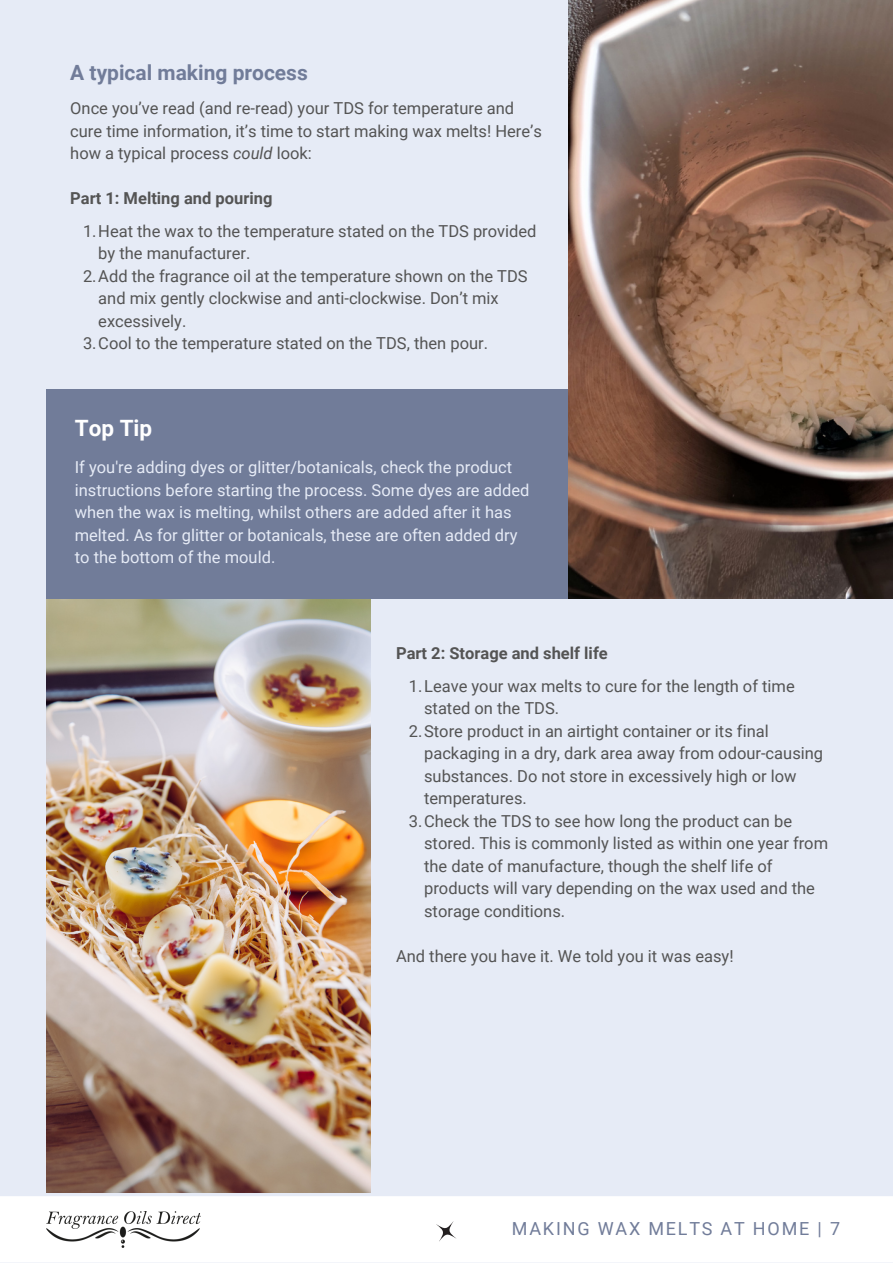
<style>
.page{position:relative;width:893px;height:1264px;background:#fff}
.page>*{position:absolute;margin:0;border:0;box-sizing:border-box;transform-origin:0 0}
.t1{font:700 22.5px "Roboto";color:#fff}
.t2{font:700 21px "Roboto";color:#717c99}
.t3{font:18px "Roboto";letter-spacing:.1em;color:#717c99}
.t4{font:16.5px/22.5px "Roboto";color:#545454}
.t5{font:16.5px/22.5px "Roboto";color:#e6ebf6}
.t6{font:700 16.5px "Roboto";color:#545454}
.s1{font-style:italic}
</style>
<div class="page">
<div style="left:0;top:0;width:892px;height:1262px;background:#e6ebf6"></div>
<img style="left:46px;top:598px;width:324px;height:595px">
<div style="left:0;top:1196px;width:892px;height:66px;background:#fff"></div>
<svg style="left:428px;top:1213px;width:36px;height:36px"></svg>
<img style="left:46px;top:1211px;width:154px;height:36px">
<div style="left:46px;top:390px;width:846px;height:208px;background:#717c99"></div>
<img style="left:568px;top:0;width:324px;height:598px">
<p class="t2" style="left:70px;top:61px;width:239px">A typical making process</p>
<p class="t4" style="left:70px;top:97px;width:473px">Once you’ve read (and re-read) your TDS for temperature and cure time information, it’s time to start making wax melts! Here’s how a typical process <span class="s1">could</span> look:</p>
<p class="t6" style="left:70px;top:189px;width:204px">Part 1: Melting and pouring</p>
<p class="t4" style="left:83px;top:220px;width:455px">1.Heat the wax to the temperature stated on the TDS provided</p>
<p class="t4" style="left:98px;top:242px;width:153px">by the manufacturer.</p>
<p class="t4" style="left:83px;top:265px;width:446px">2.Add the fragrance oil at the temperature shown on the TDS</p>
<p class="t4" style="left:98px;top:287px;width:402px">and mix gently clockwise and anti-clockwise. Don’t mix</p>
<p class="t4" style="left:98px;top:310px;width:90px">excessively.</p>
<p class="t4" style="left:83px;top:332px;width:406px">3.Cool to the temperature stated on the TDS, then pour.</p>
<h1 class="t1" style="left:75px;top:415px;width:79px">Top Tip</h1>
<p class="t5" style="left:75px;top:456px;width:456px">If you're adding dyes or glitter/botanicals, check the product instructions before starting the process. Some dyes are added when the wax is melting, whilst others are added after it has melted. As for glitter or botanicals, these are often added dry to the bottom of the mould.</p>
<p class="t6" style="left:396px;top:644px;width:213px">Part 2: Storage and shelf life</p>
<p class="t4" style="left:409px;top:675px;width:387px">1.Leave your wax melts to cure for the length of time</p>
<p class="t4" style="left:424px;top:697px;width:136px">stated on the TDS.</p>
<p class="t4" style="left:409px;top:720px;width:361px">2.Store product in an airtight container or its final</p>
<p class="t4" style="left:424px;top:742px;width:400px">packaging in a dry, dark area away from odour-causing</p>
<p class="t4" style="left:424px;top:764px;width:374px">substances. Do not store in excessively high or low</p>
<p class="t4" style="left:424px;top:787px;width:104px">temperatures.</p>
<p class="t4" style="left:409px;top:809px;width:384px">3.Check the TDS to see how long the product can be</p>
<p class="t4" style="left:424px;top:832px;width:405px">stored. This is commonly listed as within one year from</p>
<p class="t4" style="left:424px;top:854px;width:350px">the date of manufacture, though the shelf life of</p>
<p class="t4" style="left:424px;top:877px;width:392px">products will vary depending on the wax used and the</p>
<p class="t4" style="left:424px;top:899px;width:142px">storage conditions.</p>
<p class="t4" style="left:396px;top:944px;width:339px">And there you have it. We told you it was easy!</p>
<p class="t3" style="left:512px;top:1218px;width:329px">MAKING WAX MELTS AT HOME | 7</p>
</div>
